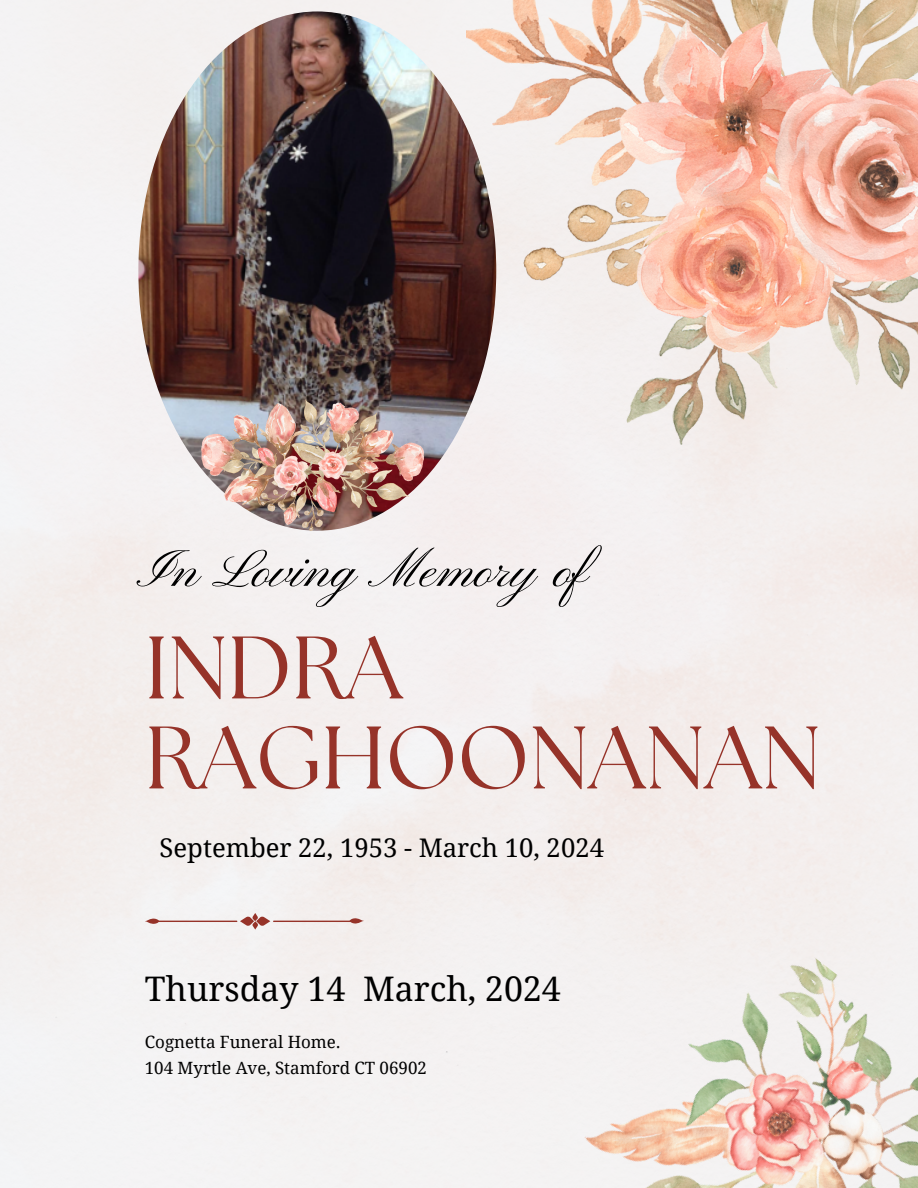
<style>
.page{position:relative;width:918px;height:1188px;background:#fff}
.page>*{position:absolute;margin:0;border:0;box-sizing:border-box;transform-origin:0 0}
.t1{font:88.5px/90px "The Seasons";color:#963329}
.t2{font:53.55px "Pinyon Script";color:#000}
.t3{font:33.9px "Droid Serif";color:#000}
.t4{font:25.65px "Droid Serif";color:#000}
.t5{font:16.95px "Droid Serif";color:#000}
</style>
<div class="page">
<div style="left:145px;top:55px;width:336px;height:425px;background:#f4f1f0"></div>
<img style="left:138px;top:11px;width:358px;height:520px;border-radius:50%">
<img style="left:467px;top:0;width:451px;height:444px">
<img style="left:553px;top:913px;width:365px;height:275px">
<img style="left:201px;top:400px;width:224px;height:132px">
<svg style="left:240px;top:913px;width:30px;height:17px"></svg>
<hr style="left:154px;top:921px;width:83px;height:1px;background:#963329">
<hr style="left:273px;top:921px;width:84px;height:1px;background:#963329">
<svg style="left:145px;top:918px;width:14px;height:6px"></svg>
<svg style="left:350px;top:918px;width:14px;height:6px"></svg>
<p class="t2" style="left:145px;top:540px;width:475px">In Loving Memory of</p>
<h1 class="t1" style="left:145px;top:628px;width:678px">INDRA<br>RAGHOONANAN</h1>
<p class="t4" style="left:160px;top:834px;width:446px">September 22, 1953 - March 10, 2024</p>
<p class="t3" style="left:145px;top:969px;width:418px">Thursday 14 March, 2024</p>
<p class="t5" style="left:145px;top:1032px;width:197px">Cognetta Funeral Home.</p>
<p class="t5" style="left:145px;top:1058px;width:284px">104 Myrtle Ave, Stamford CT 06902</p>
</div>
